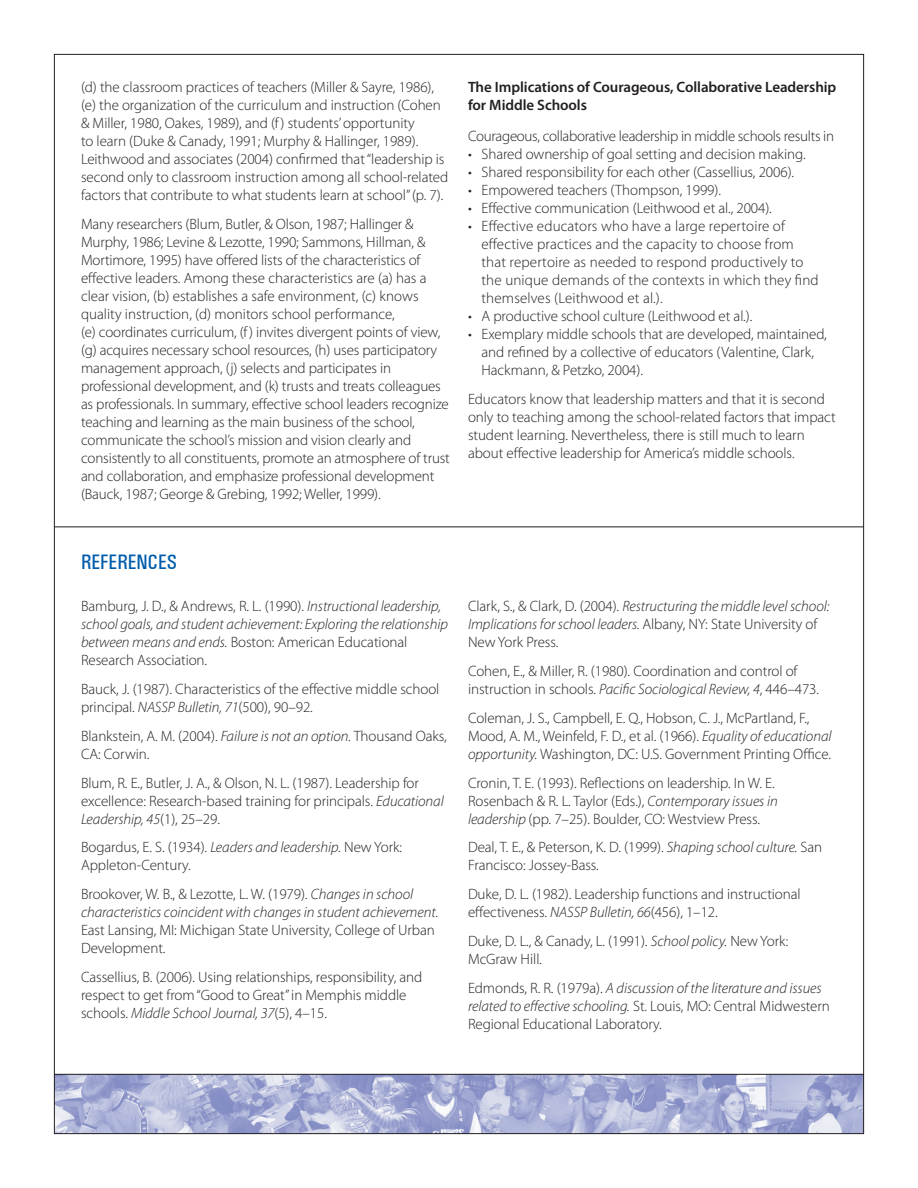
<style>
.page{position:relative;width:918px;height:1188px;background:#fff}
.page>*{position:absolute;margin:0;border:0;box-sizing:border-box;transform-origin:0 0}
.t1{font:500 condensed 21px "Univers";color:#015dab}
.t2{font:300 15px/18px "Myriad Pro";letter-spacing:-.005em;color:#231f20}
.t3{font:italic 300 15px/18px "Myriad Pro";letter-spacing:-.005em;color:#231f20}
.t4{font:600 15px/17.4px "Myriad Pro";letter-spacing:-.005em;color:#231f20}
.s1{font-style:normal}
.s2{font-style:italic}
</style>
<div class="page">
<img style="left:56px;top:1075px;width:806px;height:57px">
<hr style="left:54px;top:1074px;width:810px;height:1px;background:#231f20">
<hr style="left:54px;top:526px;width:810px;height:1px;background:#231f20">
<p class="t2" style="left:81px;top:78px;width:369px">(d) the classroom practices of teachers (Miller &amp; Sayre, 1986), (e) the organization of the curriculum and instruction (Cohen &amp; Miller, 1980, Oakes, 1989), and (f ) students’ opportunity<br>to learn (Duke &amp; Canady, 1991; Murphy &amp; Hallinger, 1989).<br>Leithwood and associates (2004) confirmed that “leadership is second only to classroom instruction among all school-related factors that contribute to what students learn at school” (p. 7).</p>
<p class="t2" style="left:81px;top:215px;width:370px">Many researchers (Blum, Butler, &amp; Olson, 1987; Hallinger &amp; Murphy, 1986; Levine &amp; Lezotte, 1990; Sammons, Hillman, &amp; Mortimore, 1995) have offered lists of the characteristics of effective leaders. Among these characteristics are (a) has a clear vision, (b) establishes a safe environment, (c) knows quality instruction, (d) monitors school performance,<br>(e) coordinates curriculum, (f ) invites divergent points of view, (g) acquires necessary school resources, (h) uses participatory management approach, (j) selects and participates in professional development, and (k) trusts and treats colleagues as professionals. In summary, effective school leaders recognize teaching and learning as the main business of the school, communicate the school’s mission and vision clearly and consistently to all constituents, promote an atmosphere of trust and collaboration, and emphasize professional development (Bauck, 1987; George &amp; Grebing, 1992; Weller, 1999).</p>
<p class="t4" style="left:468px;top:78px;width:370px">The Implications of Courageous, Collaborative Leadership for Middle Schools</p>
<p class="t2" style="left:468px;top:127px;width:368px">Courageous, collaborative leadership in middle schools results in</p>
<p class="t2" style="left:468px;top:145px;width:339px">• Shared ownership of goal setting and decision making.</p>
<p class="t2" style="left:468px;top:163px;width:328px">• Shared responsibility for each other (Cassellius, 2006).</p>
<p class="t2" style="left:468px;top:181px;width:255px">• Empowered teachers (Thompson, 1999).</p>
<p class="t2" style="left:468px;top:199px;width:305px">• Effective communication (Leithwood et al., 2004).</p>
<p class="t2" style="left:482px;top:217px;width:339px;text-indent:-14px">• Effective educators who have a large repertoire of effective practices and the capacity to choose from that repertoire as needed to respond productively to the unique demands of the contexts in which they find themselves (Leithwood et al.).</p>
<p class="t2" style="left:468px;top:307px;width:286px">• A productive school culture (Leithwood et al.).</p>
<p class="t2" style="left:482px;top:325px;width:347px;text-indent:-14px">• Exemplary middle schools that are developed, maintained, and refined by a collective of educators (Valentine, Clark,<br>Hackmann, &amp; Petzko, 2004).</p>
<p class="t2" style="left:468px;top:390px;width:369px">Educators know that leadership matters and that it is second only to teaching among the school-related factors that impact student learning. Nevertheless, there is still much to learn about effective leadership for America’s middle schools.</p>
<h1 class="t1" style="left:81px;top:550px;width:87px">REFERENCES</h1>
<p class="t3" style="left:81px;top:597px;width:368px"><span class="s1">Bamburg, J. D., &amp; Andrews, R. L. (1990).</span> Instructional leadership, school goals, and student achievement: Exploring the relationship between means and ends. <span class="s1">Boston: American Educational Research Association.</span></p>
<p class="t2" style="left:81px;top:680px;width:360px">Bauck, J. (1987). Characteristics of the effective middle school principal. <span class="s2">NASSP Bulletin, 71</span>(500), 90–92.</p>
<p class="t2" style="left:81px;top:727px;width:367px">Blankstein, A. M. (2004). <span class="s2">Failure is not an option.</span> Thousand Oaks,<br>CA: Corwin.</p>
<p class="t2" style="left:81px;top:774px;width:364px">Blum, R. E., Butler, J. A., &amp; Olson, N. L. (1987). Leadership for excellence: Research-based training for principals. <span class="s2">Educational<br>Leadership, 45</span>(1), 25–29.</p>
<p class="t2" style="left:81px;top:838px;width:323px">Bogardus, E. S. (1934). <span class="s2">Leaders and leadership.</span> New York:<br>Appleton-Century.</p>
<p class="t3" style="left:81px;top:885px;width:359px"><span class="s1">Brookover, W. B., &amp; Lezotte, L. W. (1979).</span> Changes in school characteristics coincident with changes in student achievement.</p>
<p class="t2" style="left:81px;top:921px;width:355px">East Lansing, MI: Michigan State University, College of Urban<br>Development.</p>
<p class="t2" style="left:81px;top:968px;width:343px">Cassellius, B. (2006). Using relationships, responsibility, and respect to get from “Good to Great” in Memphis middle schools. <span class="s2">Middle School Journal, 37</span>(5), 4–15.</p>
<p class="t2" style="left:468px;top:597px;width:363px">Clark, S., &amp; Clark, D. (2004). <span class="s2">Restructuring the middle level school:<br>Implications for school leaders.</span> Albany, NY: State University of<br>New York Press.</p>
<p class="t2" style="left:468px;top:662px;width:353px">Cohen, E., &amp; Miller, R. (1980). Coordination and control of instruction in schools. <span class="s2">Pacific Sociological Review, 4</span>, 446–473.</p>
<p class="t2" style="left:468px;top:709px;width:365px">Coleman, J. S., Campbell, E. Q., Hobson, C. J., McPartland, F.,<br>Mood, A. M., Weinfeld, F. D., et al. (1966). <span class="s2">Equality of educational opportunity.</span> Washington, DC: U.S. Government Printing Office.</p>
<p class="t2" style="left:468px;top:774px;width:311px">Cronin, T. E. (1993). Reflections on leadership. In W. E.<br>Rosenbach &amp; R. L. Taylor (Eds.), <span class="s2">Contemporary issues in leadership</span> (pp. 7–25). Boulder, CO: Westview Press.</p>
<p class="t2" style="left:468px;top:838px;width:356px">Deal, T. E., &amp; Peterson, K. D. (1999). <span class="s2">Shaping school culture.</span> San<br>Francisco: Jossey-Bass.</p>
<p class="t2" style="left:468px;top:885px;width:334px">Duke, D. L. (1982). Leadership functions and instructional effectiveness. <span class="s2">NASSP Bulletin, 66</span>(456), 1–12.</p>
<p class="t2" style="left:468px;top:932px;width:322px">Duke, D. L., &amp; Canady, L. (1991). <span class="s2">School policy.</span> New York:<br>McGraw Hill.</p>
<p class="t2" style="left:468px;top:979px;width:364px">Edmonds, R. R. (1979a). <span class="s2">A discussion of the literature and issues related to effective schooling.</span> St. Louis, MO: Central Midwestern<br>Regional Educational Laboratory.</p>
</div>
